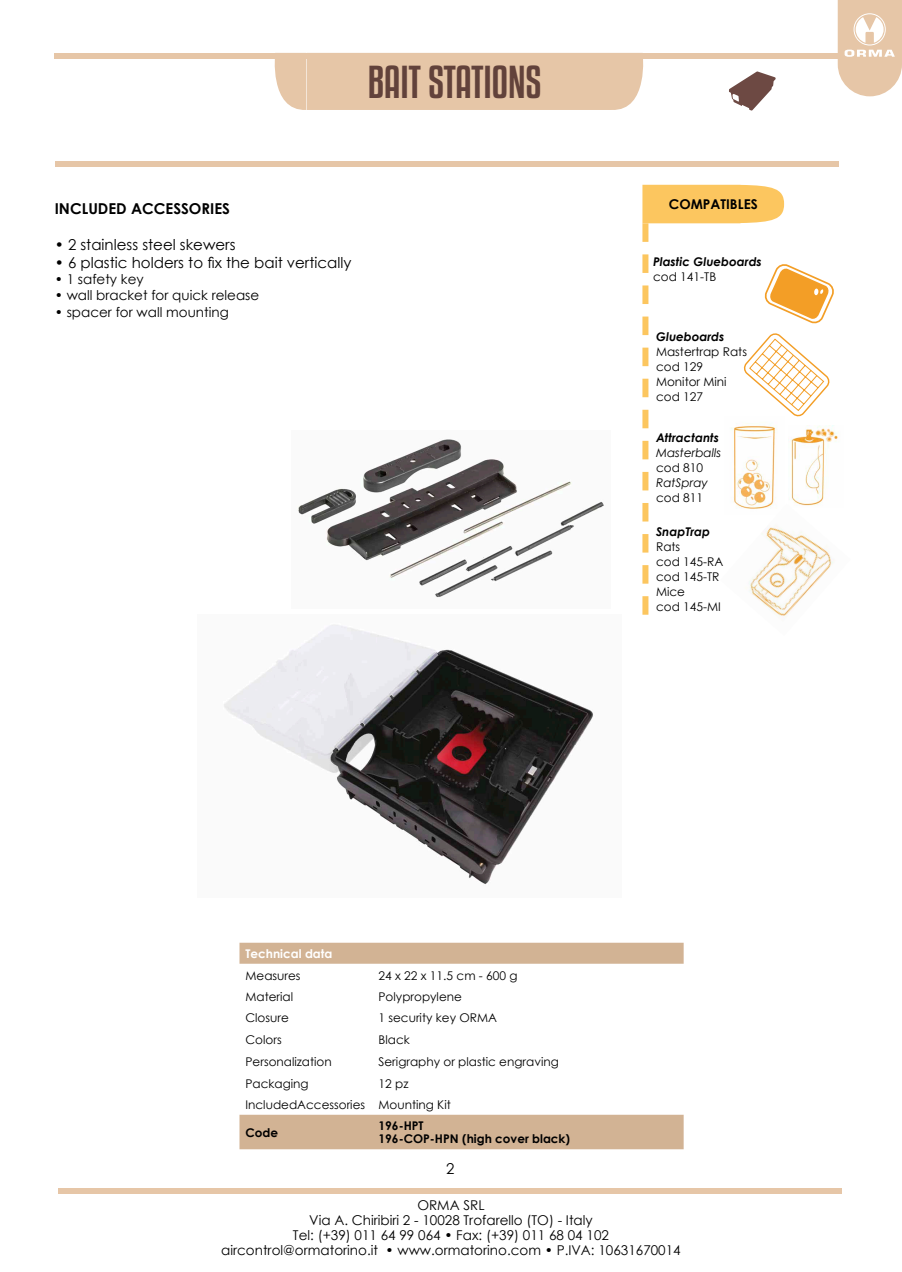
<style>
.page{position:relative;width:902px;height:1272px;background:#fff}
.page>*{position:absolute;margin:0;border:0;box-sizing:border-box;transform-origin:0 0}
.t1{font:40.5px "Kenyan Coffee Rg";color:#62423b}
.t2{font:15px "Century Gothic";color:#000}
.t3{font:700 15px "Century Gothic";color:#000}
.t4{font:13.5px/15px "Century Gothic";color:#000;text-align:center}
.t5{font:700 13.5px "Century Gothic";color:#000}
.t6{font:12px/15px "Century Gothic";color:#000}
.t7{font:italic 700 12px "Century Gothic";color:#000}
.t8{font:700 12px/13.5px "Century Gothic";color:#000}
.t9{font:italic 12px "Century Gothic";color:#000}
.t10{font:700 12px "Century Gothic";color:#fff}
</style>
<div class="page">
<div style="left:268px;top:58px;width:381px;height:52px;background:#e6c6a7"></div>
<div style="left:58px;top:1188px;width:784px;height:5px;background:#e6c6a7"></div>
<div style="left:55px;top:162px;width:783px;height:5px;background:#e6c6a7"></div>
<div style="left:55px;top:53px;width:785px;height:5px;background:#e6c6a7"></div>
<svg style="left:837px;top:0;width:64px;height:96px"></svg>
<svg style="left:729px;top:71px;width:46px;height:40px"></svg>
<svg style="left:239px;top:942px;width:444px;height:207px"></svg>
<img style="left:298px;top:439px;width:306px;height:159px">
<img style="left:834px;top:432px;width:4px;height:10px">
<svg style="left:642px;top:185px;width:192px;height:429px"></svg>
<img style="left:224px;top:624px;width:369px;height:261px">
<h1 class="t1" style="left:368px;top:54px;width:175px">BAIT STATIONS</h1>
<p class="t3" style="left:55px;top:197px;width:177px">INCLUDED ACCESSORIES</p>
<p class="t2" style="left:55px;top:234px;width:182px">• 2 stainless steel skewers</p>
<p class="t2" style="left:55px;top:252px;width:298px">• 6 plastic holders to fix the bait vertically</p>
<p class="t4" style="left:55px;top:272px;width:90px">• 1 safety key</p>
<p class="t4" style="left:55px;top:288px;width:206px">• wall bracket for quick release</p>
<p class="t4" style="left:55px;top:304px;width:175px">• spacer for wall mounting</p>
<p class="t5" style="left:668px;top:194px;width:90px">COMPATIBLES</p>
<p class="t7" style="left:653px;top:253px;width:110px">Plastic Glueboards</p>
<p class="t6" style="left:653px;top:269px;width:65px">cod 141-TB</p>
<p class="t7" style="left:656px;top:327px;width:70px">Glueboards</p>
<p class="t6" style="left:656px;top:344px;width:92px">Mastertrap Rats cod 129<br>Monitor Mini cod 127</p>
<p class="t7" style="left:656px;top:429px;width:65px">Attractants</p>
<p class="t9" style="left:656px;top:444px;width:67px">Masterballs</p>
<p class="t6" style="left:656px;top:460px;width:49px">cod 810</p>
<p class="t9" style="left:656px;top:474px;width:53px">RatSpray</p>
<p class="t6" style="left:656px;top:490px;width:49px">cod 811</p>
<p class="t7" style="left:656px;top:523px;width:56px">SnapTrap</p>
<p class="t6" style="left:656px;top:539px;width:69px">Rats<br>cod 145-RA cod 145-TR<br>Mice<br>cod 145-MI</p>
<p class="t10" style="left:245px;top:944px;width:88px">Technical data</p>
<p class="t6" style="left:245px;top:967px;width:57px">Measures</p>
<p class="t6" style="left:378px;top:967px;width:140px">24 x 22 x 11.5 cm - 600 g</p>
<p class="t6" style="left:245px;top:989px;width:49px">Material</p>
<p class="t6" style="left:378px;top:989px;width:85px">Polypropylene</p>
<p class="t6" style="left:245px;top:1010px;width:45px">Closure</p>
<p class="t6" style="left:378px;top:1010px;width:120px">1 security key ORMA</p>
<p class="t6" style="left:245px;top:1031px;width:38px">Colors</p>
<p class="t6" style="left:378px;top:1031px;width:33px">Black</p>
<p class="t6" style="left:245px;top:1054px;width:88px">Personalization</p>
<p class="t6" style="left:378px;top:1054px;width:182px">Serigraphy or plastic engraving</p>
<p class="t6" style="left:245px;top:1075px;width:65px">Packaging</p>
<p class="t6" style="left:245px;top:1072px;width:207px;line-height:21px;text-indent:133px">12 pz<br>IncludedAccessories Mounting Kit</p>
<p class="t8" style="left:245px;top:1124px;width:34px">Code</p>
<p class="t8" style="left:378px;top:1118px;width:193px">196-HPT<br>196-COP-HPN (high cover black)</p>
<p class="t2" style="left:446px;top:1158px;width:10px">2</p>
<p class="t4" style="left:221px;top:1197px;width:461px">ORMA SRL<br>Via A. Chiribiri 2 - 10028 Trofarello (TO) - Italy<br>Tel: (+39) 011 64 99 064 • Fax: (+39) 011 68 04 102 aircontrol@ormatorino.it • www.ormatorino.com • P.IVA: 10631670014</p>
</div>
